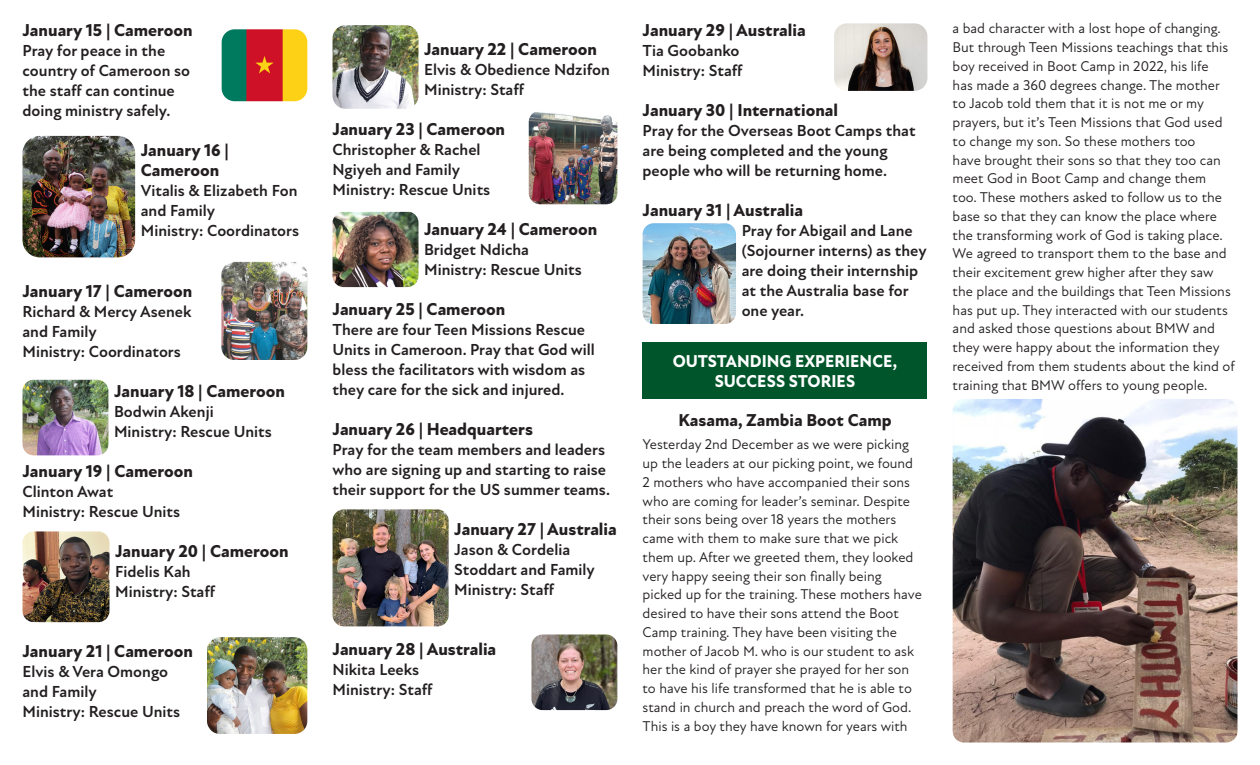
<style>
.page{position:relative;width:1260px;height:765px;background:#fff}
.page>*{position:absolute;margin:0;border:0;box-sizing:border-box;transform-origin:0 0}
.t1{font:800 17.5px/20px "New Atten";color:#231f20}
.t2{font:800 17.5px "New Atten";color:#fff;scale:.96 1}
.t3{font:700 16.25px/20px "New Atten";color:#231f20}
.t4{font:14.38px/18.8px "New Atten";color:#231f20}
</style>
<div class="page">
<img style="left:333px;top:509px;width:116px;height:117px">
<img style="left:333px;top:25px;width:85px;height:84px">
<img style="left:22px;top:380px;width:86px;height:75px">
<img style="left:221px;top:262px;width:86px;height:98px">
<img style="left:22px;top:531px;width:87px;height:91px">
<img style="left:333px;top:212px;width:85px;height:75px">
<img style="left:529px;top:112px;width:88px;height:92px">
<img style="left:22px;top:136px;width:113px;height:121px">
<img style="left:207px;top:637px;width:100px;height:97px">
<img style="left:643px;top:223px;width:93px;height:101px">
<img style="left:222px;top:29px;width:85px;height:72px">
<img style="left:531px;top:634px;width:86px;height:76px">
<img style="left:834px;top:23px;width:93px;height:68px">
<div style="left:642px;top:343px;width:285px;height:56px;background:#00562a"></div>
<img style="left:953px;top:399px;width:285px;height:343px">
<p class="t1" style="left:22px;top:20px;width:172px">January 15 | Cameroon</p>
<p class="t3" style="left:22px;top:40px;width:169px">Pray for peace in the country of Cameroon so the staff can continue doing ministry safely.</p>
<p class="t1" style="left:141px;top:140px;width:90px">January 16 |<br>Cameroon</p>
<p class="t3" style="left:141px;top:180px;width:158px">Vitalis &amp; Elizabeth Fon and Family</p>
<p class="t3" style="left:141px;top:220px;width:160px">Ministry: Coordinators</p>
<p class="t1" style="left:22px;top:281px;width:171px">January 17 | Cameroon</p>
<p class="t3" style="left:22px;top:301px;width:171px">Richard &amp; Mercy Asenek and Family</p>
<p class="t3" style="left:22px;top:341px;width:160px">Ministry: Coordinators</p>
<p class="t1" style="left:114px;top:381px;width:173px">January 18 | Cameroon</p>
<p class="t3" style="left:114px;top:401px;width:101px">Bodwin Akenji</p>
<p class="t3" style="left:114px;top:421px;width:159px">Ministry: Rescue Units</p>
<p class="t1" style="left:22px;top:461px;width:172px">January 19 | Cameroon</p>
<p class="t3" style="left:22px;top:481px;width:92px">Clinton Awat</p>
<p class="t3" style="left:22px;top:501px;width:159px">Ministry: Rescue Units</p>
<p class="t1" style="left:115px;top:541px;width:175px">January 20 | Cameroon</p>
<p class="t3" style="left:115px;top:561px;width:77px">Fidelis Kah</p>
<p class="t3" style="left:115px;top:581px;width:102px">Ministry: Staff</p>
<p class="t1" style="left:22px;top:641px;width:172px">January 21 | Cameroon</p>
<p class="t3" style="left:22px;top:661px;width:147px">Elvis &amp; Vera Omongo</p>
<p class="t3" style="left:22px;top:681px;width:76px">and Family</p>
<p class="t3" style="left:22px;top:701px;width:159px">Ministry: Rescue Units</p>
<p class="t1" style="left:424px;top:39px;width:174px">January 22 | Cameroon</p>
<p class="t3" style="left:424px;top:60px;width:187px">Elvis &amp; Obedience Ndzifon</p>
<p class="t3" style="left:424px;top:80px;width:102px">Ministry: Staff</p>
<p class="t1" style="left:333px;top:119px;width:174px">January 23 | Cameroon</p>
<p class="t3" style="left:333px;top:140px;width:150px">Christopher &amp; Rachel<br>Ngiyeh and Family</p>
<p class="t3" style="left:333px;top:180px;width:159px">Ministry: Rescue Units</p>
<p class="t1" style="left:424px;top:219px;width:175px">January 24 | Cameroon</p>
<p class="t3" style="left:424px;top:240px;width:107px">Bridget Ndicha</p>
<p class="t3" style="left:424px;top:260px;width:159px">Ministry: Rescue Units</p>
<p class="t1" style="left:333px;top:299px;width:174px">January 25 | Cameroon</p>
<p class="t3" style="left:333px;top:320px;width:264px">There are four Teen Missions Rescue Units in Cameroon. Pray that God will bless the facilitators with wisdom as they care for the sick and injured.</p>
<p class="t1" style="left:333px;top:419px;width:202px">January 26 | Headquarters</p>
<p class="t3" style="left:333px;top:440px;width:279px">Pray for the team members and leaders who are signing up and starting to raise their support for the US summer teams.</p>
<p class="t1" style="left:454px;top:519px;width:164px">January 27 | Australia</p>
<p class="t3" style="left:454px;top:540px;width:142px">Jason &amp; Cordelia<br>Stoddart and Family</p>
<p class="t3" style="left:454px;top:580px;width:102px">Ministry: Staff</p>
<p class="t1" style="left:333px;top:639px;width:165px">January 28 | Australia</p>
<p class="t3" style="left:333px;top:660px;width:88px">Nikita Leeks</p>
<p class="t3" style="left:333px;top:680px;width:102px">Ministry: Staff</p>
<p class="t1" style="left:643px;top:20px;width:165px">January 29 | Australia</p>
<p class="t3" style="left:643px;top:40px;width:98px">Tia Goobanko</p>
<p class="t3" style="left:643px;top:60px;width:102px">Ministry: Staff</p>
<p class="t1" style="left:643px;top:100px;width:197px">January 30 | International</p>
<p class="t3" style="left:643px;top:120px;width:275px">Pray for the Overseas Boot Camps that are being completed and the young people who will be returning home.</p>
<p class="t1" style="left:643px;top:200px;width:162px">January 31 | Australia</p>
<p class="t3" style="left:742px;top:220px;width:186px">Pray for Abigail and Lane (Sojourner interns) as they are doing their internship at the Australia base for one year.</p>
<p class="t2" style="left:673px;top:351px;width:235px">OUTSTANDING EXPERIENCE,</p>
<p class="t2" style="left:715px;top:371px;width:148px">SUCCESS STORIES</p>
<p class="t1" style="left:678px;top:410px;width:215px">Kasama, Zambia Boot Camp</p>
<p class="t4" style="left:643px;top:435px;width:281px">Yesterday 2nd December as we were picking up the leaders at our picking point, we found 2 mothers who have accompanied their sons who are coming for leader’s seminar. Despite their sons being over 18 years the mothers came with them to make sure that we pick them up. After we greeted them, they looked very happy seeing their son finally being picked up for the training. These mothers have desired to have their sons attend the Boot Camp training. They have been visiting the mother of Jacob M. who is our student to ask her the kind of prayer she prayed for her son to have his life transformed that he is able to stand in church and preach the word of God.<br>This is a boy they have known for years with</p>
<p class="t4" style="left:953px;top:19px;width:284px">a bad character with a lost hope of changing.<br>But through Teen Missions teachings that this boy received in Boot Camp in 2022, his life<br>has made a 360 degrees change. The mother to Jacob told them that it is not me or my prayers, but it’s Teen Missions that God used to change my son. So these mothers too<br>have brought their sons so that they too can meet God in Boot Camp and change them<br>too. These mothers asked to follow us to the base so that they can know the place where the transforming work of God is taking place.<br>We agreed to transport them to the base and their excitement grew higher after they saw the place and the buildings that Teen Missions has put up. They interacted with our students and asked those questions about BMW and they were happy about the information they received from them students about the kind of training that BMW offers to young people.</p>
</div>
